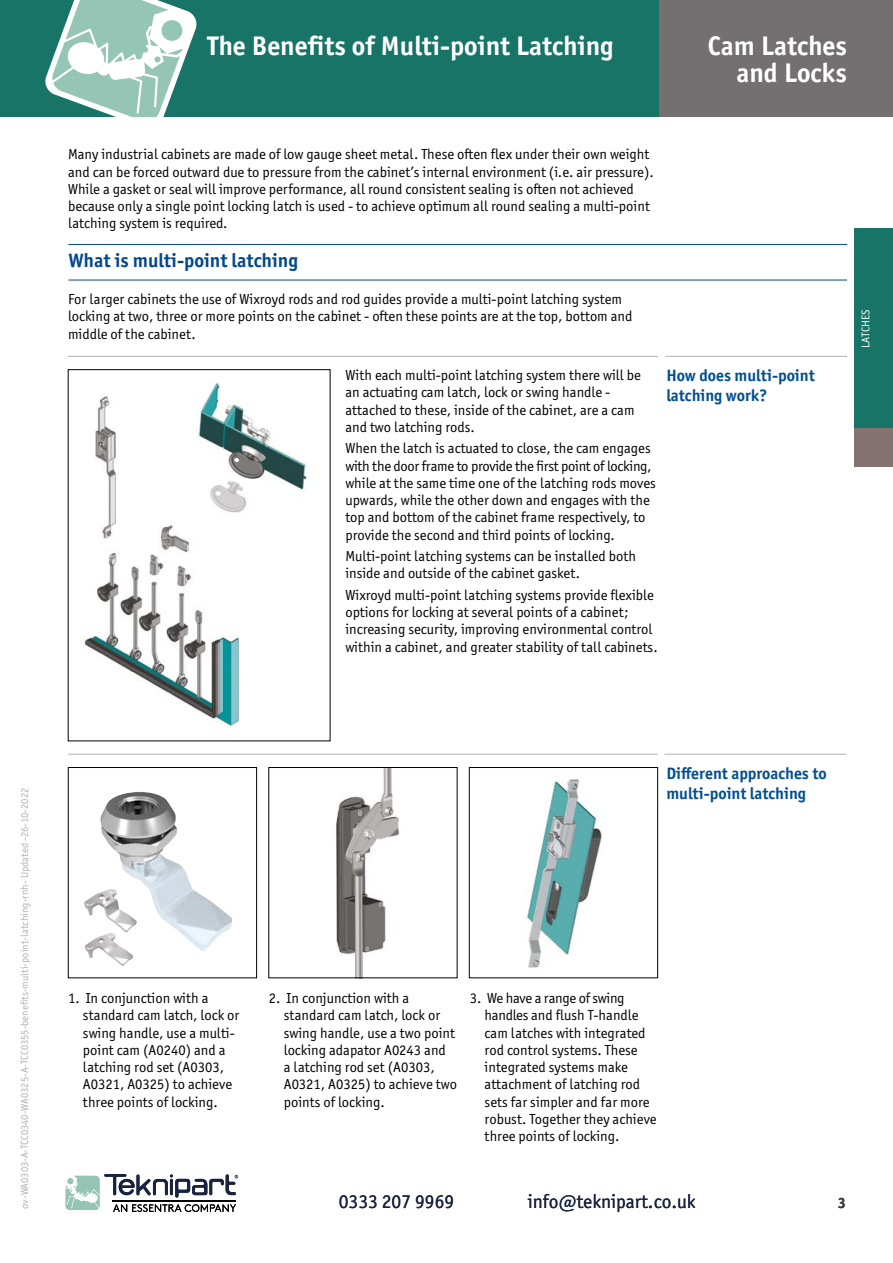
<style>
.page{position:relative;width:893px;height:1263px;background:#fff}
.page>*{position:absolute;margin:0;border:0;box-sizing:border-box;transform-origin:0 0}
.t1{font:700 27px/27px "Officina Sans ITC Pro";color:#fff;text-align:right}
.t2{font:19.5px "Officina Sans ITC Pro";color:#192340}
.t3{font:700 19.5px "Officina Sans ITC Pro";color:#00488d}
.t4{font:700 16.5px/19.5px "Officina Sans ITC Pro";color:#004f91}
.t5{font:700 15px "Officina Sans ITC Pro";color:#3c3c3b}
.t6{font:14.7px/17.2px "Officina Sans ITC Pro";color:#000}
.t7{font:11.25px "Officina Sans ITC Pro";color:#fff}
.t8{font:10.5px "Officina Sans ITC Pro";color:#b3b2b2}
</style>
<div class="page">
<div style="left:0;top:0;width:659px;height:116px;background:#177466"></div>
<svg style="left:45px;top:0;width:152px;height:116px"></svg>
<div style="left:659px;top:0;width:234px;height:116px;background:#746f70"></div>
<div style="left:855px;top:228px;width:38px;height:200px;background:#177466"></div>
<div style="left:855px;top:428px;width:38px;height:38px;background:#847370"></div>
<img style="left:336px;top:769px;width:63px;height:207px">
<img style="left:100px;top:792px;width:133px;height:159px">
<div style="left:68px;top:767px;width:189px;height:211px;border:1px solid #000"></div>
<img style="left:526px;top:779px;width:77px;height:189px">
<div style="left:469px;top:767px;width:189px;height:211px;border:1px solid #000"></div>
<img style="left:84px;top:889px;width:53px;height:77px">
<img style="left:84px;top:396px;width:155px;height:332px">
<img style="left:186px;top:382px;width:122px;height:133px">
<hr style="left:68px;top:244px;width:779px;height:1px;background:#044883">
<hr style="left:68px;top:280px;width:779px;height:1px;background:#044883">
<hr style="left:68px;top:356px;width:590px;height:1px;background:#b3b2b2">
<hr style="left:665px;top:356px;width:182px;height:1px;background:#b3b2b2">
<hr style="left:68px;top:754px;width:590px;height:1px;background:#b3b2b2">
<hr style="left:664px;top:754px;width:182px;height:1px;background:#b3b2b2">
<svg style="left:65px;top:1174px;width:173px;height:38px"></svg>
<h1 class="t1" style="left:207px;top:32px;width:408px">The Benefits of Multi-point Latching</h1>
<h1 class="t1" style="left:708px;top:32px;width:141px">Cam Latches and Locks</h1>
<p class="t6" style="left:68px;top:146px;width:587px">Many industrial cabinets are made of low gauge sheet metal. These often flex under their own weight and can be forced outward due to pressure from the cabinet’s internal environment (i.e. air pressure).<br>While a gasket or seal will improve performance, all round consistent sealing is often not achieved because only a single point locking latch is used - to achieve optimum all round sealing a multi-point latching system is required.</p>
<h2 class="t3" style="left:68px;top:249px;width:231px">What is multi-point latching</h2>
<p class="t6" style="left:68px;top:291px;width:566px">For larger cabinets the use of Wixroyd rods and rod guides provide a multi-point latching system locking at two, three or more points on the cabinet - often these points are at the top, bottom and middle of the cabinet.</p>
<p class="t6" style="left:345px;top:366px;width:297px">With each multi-point latching system there will be an actuating cam latch, lock or swing handle - attached to these, inside of the cabinet, are a cam and two latching rods.</p>
<p class="t6" style="left:345px;top:440px;width:312px">When the latch is actuated to close, the cam engages with the door frame to provide the first point of locking, while at the same time one of the latching rods moves upwards, while the other down and engages with the top and bottom of the cabinet frame respectively, to provide the second and third points of locking.</p>
<p class="t6" style="left:345px;top:547px;width:292px">Multi-point latching systems can be installed both inside and outside of the cabinet gasket.</p>
<p class="t6" style="left:345px;top:586px;width:314px">Wixroyd multi-point latching systems provide flexible options for locking at several points of a cabinet; increasing security, improving environmental control within a cabinet, and greater stability of tall cabinets.</p>
<p class="t4" style="left:666px;top:366px;width:150px">How does multi-point latching work?</p>
<p class="t7" style="left:859px;top:348px;width:40px;rotate:-90deg">LATCHES</p>
<p class="t8" style="left:18px;top:1209px;width:423px;rotate:-90deg">ov-WA0303-A-TCC0340-WA0325-A-TCC0355-benefits-multi-point-latching-rnh- Updated -26-10-2022</p>
<p class="t4" style="left:666px;top:764px;width:162px">Different approaches to multi-point latching</p>
<p class="t6" style="left:83px;top:989px;width:158px;text-indent:-15px">1. In conjunction with a standard cam latch, lock or swing handle, use a multi&shy;point cam (A0240) and a latching rod set (A0303,<br>A0321, A0325) to achieve three points of locking.</p>
<p class="t6" style="left:284px;top:989px;width:175px;text-indent:-15px">2. In conjunction with a standard cam latch, lock or swing handle, use a two point locking adapator A0243 and<br>a latching rod set (A0303,<br>A0321, A0325) to achieve two points of locking.</p>
<p class="t6" style="left:485px;top:989px;width:174px;text-indent:-15px">3. We have a range of swing handles and flush T-handle cam latches with integrated rod control systems. These integrated systems make attachment of latching rod sets far simpler and far more robust. Together they achieve three points of locking.</p>
<h2 class="t2" style="left:339px;top:1189px;width:117px">0333 207 9969</h2>
<h2 class="t2" style="left:528px;top:1189px;width:169px">info@teknipart.co.uk</h2>
<p class="t5" style="left:838px;top:1193px;width:10px">3</p>
</div>
